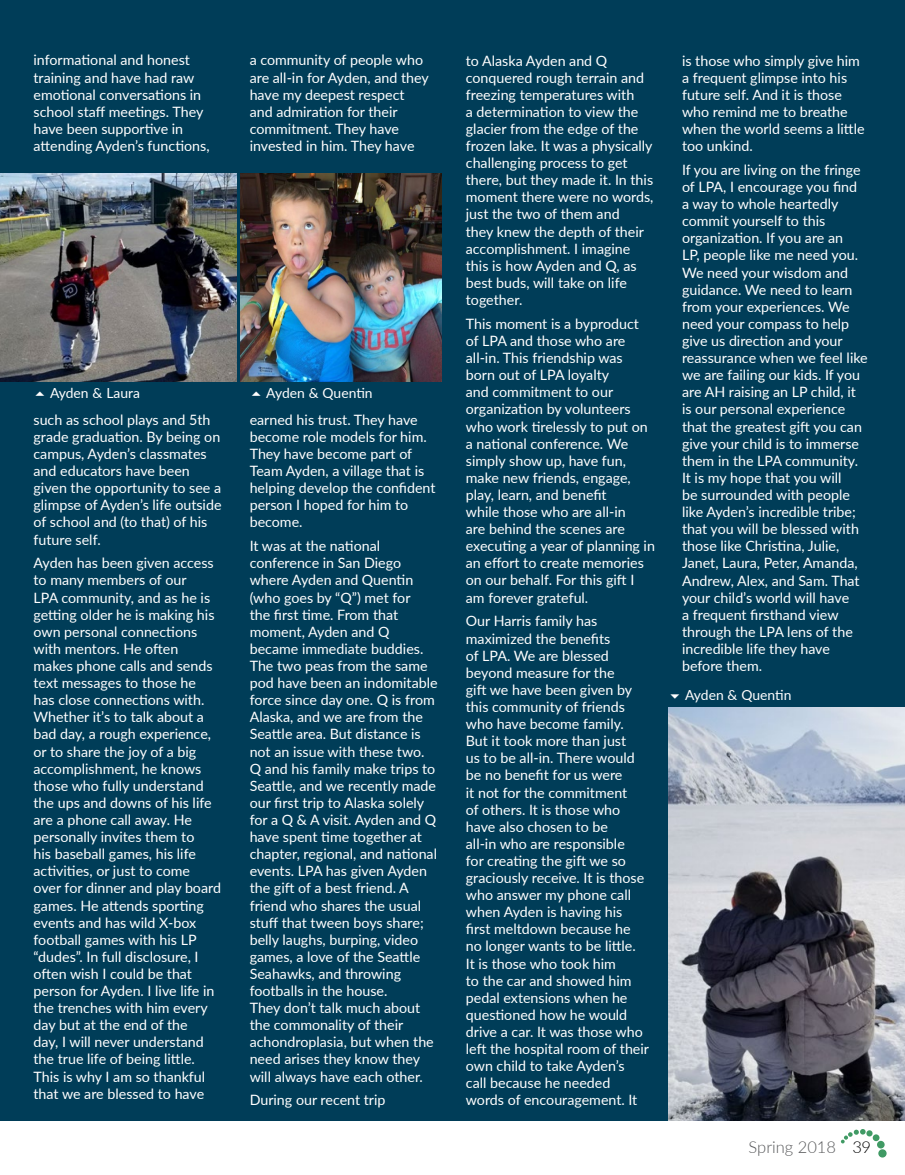
<style>
.page{position:relative;width:905px;height:1175px;background:#fff}
.page>*{position:absolute;margin:0;border:0;box-sizing:border-box;transform-origin:0 0}
.t1{font:300 16.5px "Lato";color:#58595b}
.t2{font:14.25px/17.1px "Lato";color:#fff}
.t3{font:13.8px "Lato";color:#fff}
.s1{color:#000}
</style>
<div class="page">
<div style="left:0;top:0;width:904px;height:1120px;background:#003d58"></div>
<svg style="left:840px;top:1129px;width:32px;height:14px"></svg>
<svg style="left:872px;top:1134px;width:7px;height:7px"></svg>
<svg style="left:877px;top:1140px;width:7px;height:8px"></svg>
<div style="left:878px;top:1149px;width:8px;height:8px;background:#409a64;border-radius:50%"></div>
<img style="left:668px;top:707px;width:236px;height:413px">
<img style="left:0;top:173px;width:236px;height:208px">
<img style="left:240px;top:173px;width:201px;height:209px">
<p class="t2" style="left:34px;top:51px;width:177px">informational and honest training and have had raw emotional conversations in school staff meetings. They have been supportive in attending Ayden’s functions,</p>
<p class="t2" style="left:250px;top:51px;width:181px">a community of people who are all-in for Ayden, and they have my deepest respect and admiration for their commitment. They have invested in him. They have</p>
<p class="t3" style="left:50px;top:383px;width:91px">Ayden &amp; Laura</p>
<p class="t3" style="left:266px;top:383px;width:108px">Ayden &amp; Quentin</p>
<p class="t2" style="left:34px;top:410px;width:189px">such as school plays and 5th grade graduation. By being on campus, Ayden’s classmates and educators have been given the opportunity to see a glimpse of Ayden’s life outside of school and (to that) of his future self.</p>
<p class="t2" style="left:34px;top:554px;width:189px">Ayden has been given access to many members of our<br>LPA community, and as he is getting older he is making his own personal connections with mentors. He often makes phone calls and sends text messages to those he<br>has close connections with.<br>Whether it’s to talk about a bad day, a rough experience, or to share the joy of a big accomplishment, he knows those who fully understand the ups and downs of his life are a phone call away. He personally invites them to<br>his baseball games, his life activities, or just to come over for dinner and play board games. He attends sporting events and has wild X-box football games with his LP “dudes”. In full disclosure, I often wish I could be that person for Ayden. I live life in the trenches with him every day but at the end of the<br>day, I will never understand the true life of being little.<br>This is why I am so thankful that we are blessed to have</p>
<p class="t2" style="left:250px;top:410px;width:187px">earned his trust. They have become role models for him.<br>They have become part of<br>Team Ayden, a village that is helping develop the confident person I hoped for him to become.</p>
<p class="t2" style="left:250px;top:537px;width:189px">It was at the national conference in San Diego where Ayden and Quentin (who goes by “Q”) met for<br>the first time. From that moment, Ayden and Q became immediate buddies.<br>The two peas from the same pod have been an indomitable force since day one. Q is from<br>Alaska, and we are from the<br>Seattle area. But distance is not an issue with these two.<br>Q and his family make trips to<br>Seattle, and we recently made our first trip to Alaska solely for a Q &amp; A visit. Ayden and Q have spent time together at chapter, regional, and national events. LPA has given Ayden the gift of a best friend. A friend who shares the usual stuff that tween boys share; belly laughs, burping, video games, a love of the Seattle<br>Seahawks, and throwing footballs in the house.<br>They don’t talk much about the commonality of their achondroplasia, but when the need arises they know they will always have each other.</p>
<p class="t2" style="left:250px;top:1091px;width:137px">During our recent trip</p>
<p class="t2" style="left:466px;top:51px;width:189px">to Alaska Ayden and Q conquered rough terrain and freezing temperatures with<br>a determination to view the glacier from the edge of the frozen lake. It was a physically challenging process to get there, but they made it. In this moment there were no words, just the two of them and<br>they knew the depth of their accomplishment. I imagine this is how Ayden and Q, as best buds, will take on life together.</p>
<p class="t2" style="left:466px;top:314px;width:191px">This moment is a byproduct of LPA and those who are all-in. This friendship was born out of LPA loyalty<br>and commitment to our organization by volunteers who work tirelessly to put on a national conference. We simply show up, have fun, make new friends, engage, play, learn, and benefit<br>while those who are all-in<br>are behind the scenes are executing a year of planning in an effort to create memories on our behalf. For this gift I am forever grateful.</p>
<p class="t2" style="left:466px;top:612px;width:185px">Our Harris family has maximized the benefits<br>of LPA. We are blessed beyond measure for the<br>gift we have been given by this community of friends who have become family.<br>But it took more than just<br>us to be all-in. There would be no benefit for us were<br>it not for the commitment<br>of others. It is those who have also chosen to be<br>all-in who are responsible<br>for creating the gift we so graciously receive. It is those who answer my phone call when Ayden is having his first meltdown because he no longer wants to be little.<br>It is those who took him<br>to the car and showed him pedal extensions when he questioned how he would drive a car. It was those who left the hospital room of their own child to take Ayden’s<br>call because he needed words of encouragement. It</p>
<p class="t2" style="left:682px;top:51px;width:184px">is those who simply give him a frequent glimpse into his future self. And it is those who remind me to breathe when the world seems a little too unkind.</p>
<p class="t2" style="left:682px;top:161px;width:187px">If you are living on the fringe of LPA, I encourage you find<br>a way to whole heartedly commit yourself to this organization. If you are an<br>LP, people like me need you.<br>We need your wisdom and guidance. We need to learn from your experiences. We need your compass to help give us direction and your reassurance when we feel like we are failing our kids. If you are AH raising an LP child, it is our personal experience that the greatest gift you can give your child is to immerse them in the LPA community.<br>It is my hope that you will<br>be surrounded with people like Ayden’s incredible tribe; that you will be blessed with those like Christina, Julie,<br>Janet, Laura, Peter, Amanda,<br>Andrew, Alex, and Sam. That your child’s world will have<br>a frequent firsthand view through the LPA lens of the incredible life they have before them.</p>
<p class="t3" style="left:685px;top:685px;width:108px">Ayden &amp; Quentin</p>
<p class="t1" style="left:748px;top:1135px;width:124px">Spring 2018 <span class="s1">39</span></p>
</div>
